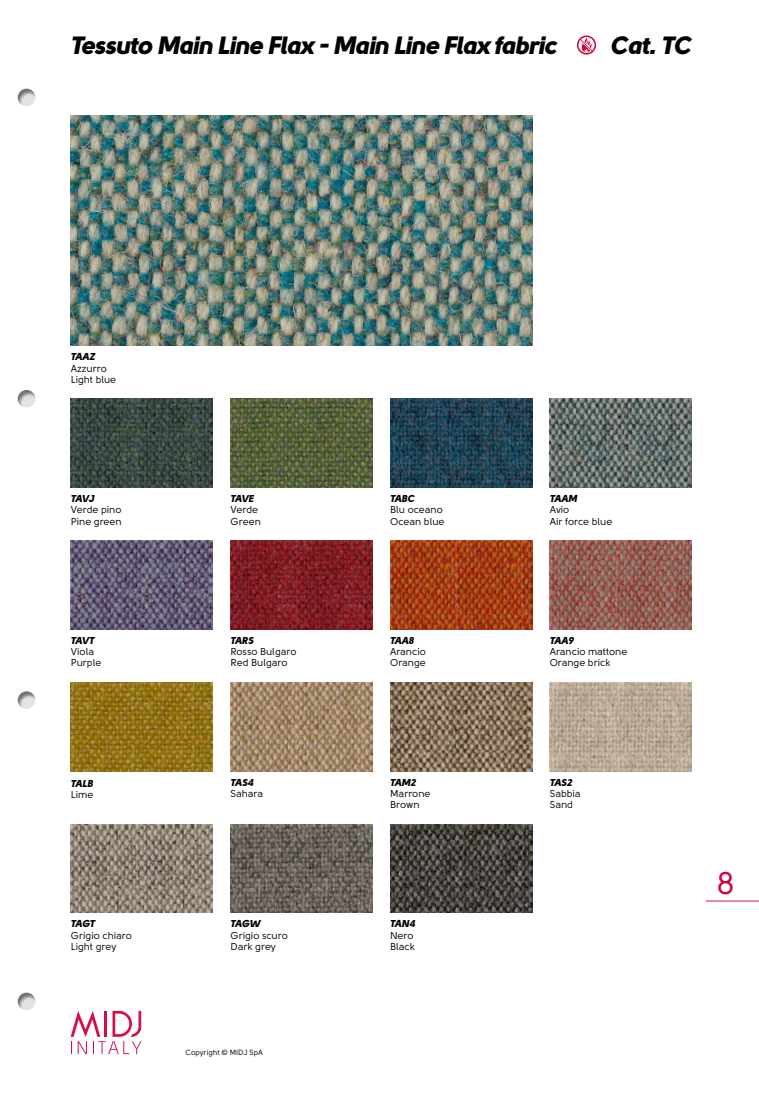
<style>
.page{position:relative;width:759px;height:1099px;background:#fff}
.page>*{position:absolute;margin:0;border:0;box-sizing:border-box;transform-origin:0 0}
.t1{font:31.25px "Solomon Sans Normal";color:#d0043c}
.t2{font:25px "Solomon Sans Black Italic";letter-spacing:-.02em;color:#000}
.t3{font:25px "Solomon Sans Black Italic";color:#020203}
.t4{font:10px/11.2px "Solomon Sans Normal";color:#000}
.t5{font:10px/11.2px "Solomon Sans Normal";color:#020203}
.t6{font:10px "Solomon Sans Black Italic";letter-spacing:-.01em;color:#020203}
.t7{font:7.5px "Solomon Sans Normal";color:#000}
</style>
<div class="page">
<svg style="left:71px;top:1010px;width:70px;height:44px"></svg>
<hr style="left:104px;top:1010px;width:3px;height:26px;background:#d60e47">
<hr style="left:705px;top:900px;width:53px;height:1px;background:#d51347">
<svg style="left:579px;top:38px;width:14px;height:14px"></svg>
<div style="left:576px;top:35px;width:20px;height:20px;border:2px solid #d0043c;border-radius:50%"></div>
<img style="left:71px;top:399px;width:142px;height:88px">
<img style="left:230px;top:399px;width:142px;height:88px">
<img style="left:390px;top:399px;width:141px;height:88px">
<img style="left:549px;top:399px;width:142px;height:88px">
<img style="left:71px;top:540px;width:142px;height:89px">
<img style="left:230px;top:540px;width:142px;height:89px">
<img style="left:390px;top:540px;width:141px;height:89px">
<img style="left:549px;top:540px;width:142px;height:89px">
<img style="left:71px;top:682px;width:142px;height:89px">
<img style="left:230px;top:682px;width:142px;height:89px">
<img style="left:390px;top:682px;width:141px;height:89px">
<img style="left:549px;top:682px;width:142px;height:89px">
<img style="left:71px;top:824px;width:142px;height:88px">
<img style="left:230px;top:824px;width:142px;height:88px">
<img style="left:390px;top:824px;width:141px;height:88px">
<img style="left:71px;top:115px;width:460px;height:230px">
<div style="left:17px;top:88px;width:20px;height:20px;background:#000;opacity:.5"></div>
<div style="left:17px;top:389px;width:20px;height:20px;background:#000;opacity:.5"></div>
<div style="left:17px;top:690px;width:20px;height:20px;background:#000;opacity:.5"></div>
<div style="left:17px;top:992px;width:20px;height:20px;background:#000;opacity:.5"></div>
<h2 class="t2" style="left:71px;top:31px;width:487px">Tessuto Main Line Flax - Main Line Flax fabric</h2>
<h2 class="t3" style="left:610px;top:31px;width:83px">Cat. TC</h2>
<p class="t6" style="left:71px;top:351px;width:26px">TAAZ</p>
<p class="t4" style="left:71px;top:362px;width:47px">Azzurro<br>Light blue</p>
<p class="t6" style="left:71px;top:492px;width:25px">TAVJ</p>
<p class="t4" style="left:71px;top:504px;width:52px">Verde pino<br>Pine green</p>
<p class="t6" style="left:230px;top:492px;width:25px">TAVE</p>
<p class="t4" style="left:230px;top:504px;width:32px">Verde<br>Green</p>
<p class="t6" style="left:390px;top:492px;width:26px">TABC</p>
<p class="t4" style="left:390px;top:504px;width:56px">Blu oceano<br>Ocean blue</p>
<p class="t6" style="left:549px;top:492px;width:29px">TAAM</p>
<p class="t4" style="left:549px;top:504px;width:64px">Avio<br>Air force blue</p>
<p class="t6" style="left:71px;top:634px;width:25px">TAVT</p>
<p class="t5" style="left:71px;top:646px;width:32px">Viola<br>Purple</p>
<p class="t6" style="left:230px;top:634px;width:25px">TARS</p>
<p class="t4" style="left:230px;top:646px;width:67px">Rosso Bulgaro<br>Red Bulgaro</p>
<p class="t6" style="left:390px;top:634px;width:25px">TAA8</p>
<p class="t4" style="left:390px;top:646px;width:37px">Arancio<br>Orange</p>
<p class="t6" style="left:549px;top:634px;width:26px">TAA9</p>
<p class="t4" style="left:549px;top:646px;width:79px">Arancio mattone<br>Orange brick</p>
<p class="t6" style="left:71px;top:777px;width:24px">TALB</p>
<p class="t4" style="left:71px;top:788px;width:24px">Lime</p>
<p class="t6" style="left:230px;top:776px;width:25px">TAS4</p>
<p class="t5" style="left:230px;top:787px;width:34px">Sahara</p>
<p class="t6" style="left:390px;top:776px;width:27px">TAM2</p>
<p class="t5" style="left:390px;top:787px;width:42px">Marrone<br>Brown</p>
<p class="t6" style="left:549px;top:776px;width:24px">TAS2</p>
<p class="t5" style="left:549px;top:787px;width:32px">Sabbia<br>Sand</p>
<h1 class="t1" style="left:716px;top:865px;width:20px">8</h1>
<p class="t6" style="left:71px;top:918px;width:25px">TAGT</p>
<p class="t5" style="left:71px;top:929px;width:62px">Grigio chiaro<br>Light grey</p>
<p class="t6" style="left:230px;top:918px;width:31px">TAGW</p>
<p class="t5" style="left:230px;top:929px;width:59px">Grigio scuro<br>Dark grey</p>
<p class="t6" style="left:390px;top:918px;width:27px">TAN4</p>
<p class="t5" style="left:390px;top:929px;width:26px">Nero<br>Black</p>
<p class="t7" style="left:185px;top:1047px;width:79px">Copyright © MIDJ SpA</p>
</div>
